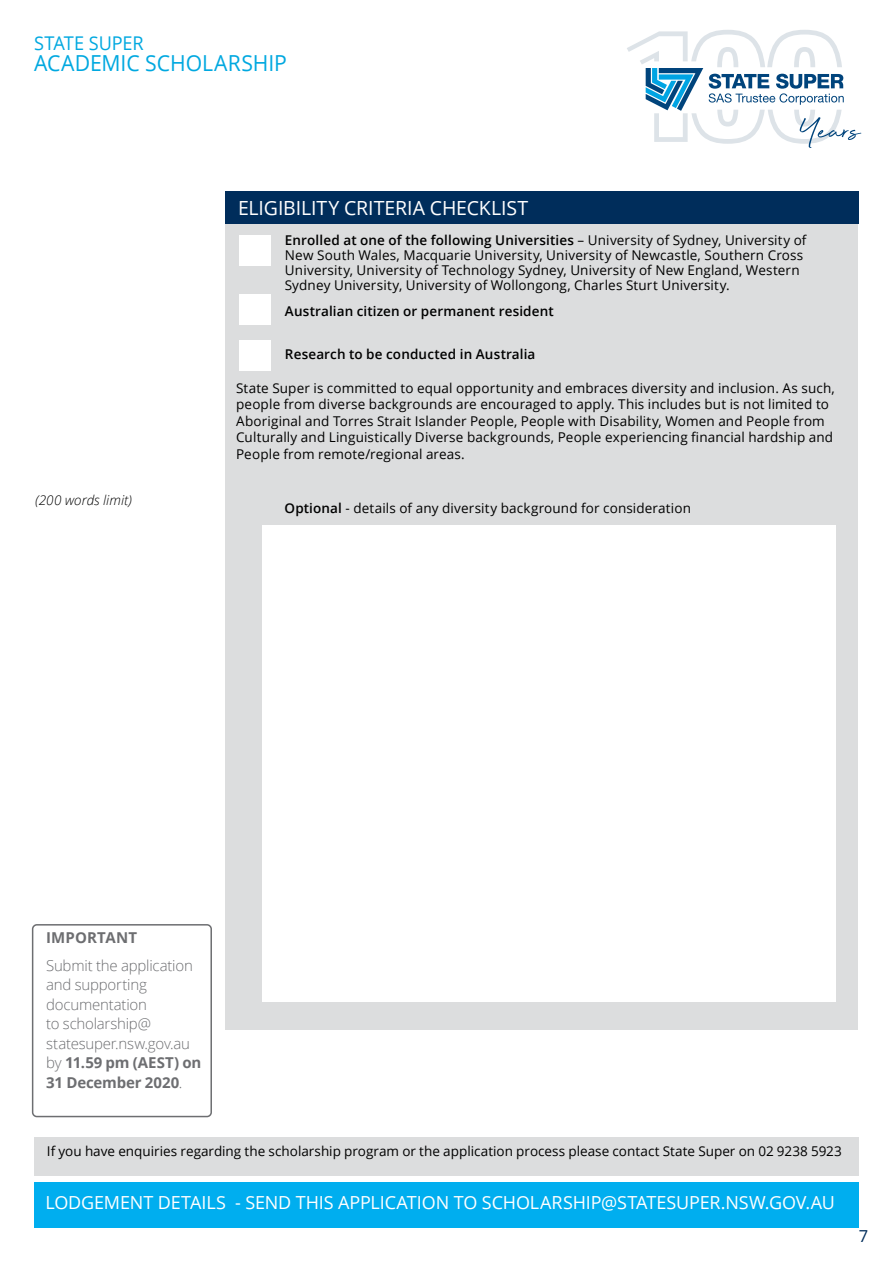
<style>
.page{position:relative;width:893px;height:1263px;background:#fff}
.page>*{position:absolute;margin:0;border:0;box-sizing:border-box;transform-origin:0 0}
.t1{font:22.05px "Open Sans";letter-spacing:-.005em;color:#00a8e0;scale:.96 1}
.t2{font:19.5px "Open Sans";letter-spacing:-.005em;color:#fff}
.t3{font:18.9px "Open Sans";letter-spacing:-.01em;color:#00a8e0;scale:.96 1}
.t4{font:18px "Open Sans";letter-spacing:-.01em;color:#fff}
.t5{font:16.5px "Open Sans";color:#002d5b}
.t6{font:300 15px/19.5px "Open Sans";letter-spacing:-.015em;color:#6d6e71}
.t7{font:700 15px "Open Sans";letter-spacing:.01em;color:#6d6e71}
.t8{font:13.5px/16.5px "Open Sans";letter-spacing:.01em;color:#000}
.t9{font:600 13.5px "Open Sans";letter-spacing:.01em;color:#000}
.t10{font:italic 300 13.5px "Open Sans";color:#000}
.s1{font-weight:600}
.s2{font-weight:700}
</style>
<div class="page">
<svg style="left:627px;top:30px;width:234px;height:118px"></svg>
<div style="left:34px;top:1137px;width:825px;height:38px;background:#dcddde"></div>
<div style="left:34px;top:1182px;width:825px;height:45px;background:#00aeef"></div>
<div style="left:225px;top:223px;width:633px;height:807px;background:#dcddde"></div>
<div style="left:225px;top:191px;width:634px;height:32px;background:#002d5b"></div>
<div style="left:239px;top:236px;width:31px;height:30px;background:#fff"></div>
<div style="left:239px;top:294px;width:31px;height:31px;background:#fff"></div>
<div style="left:239px;top:340px;width:31px;height:31px;background:#fff"></div>
<div style="left:263px;top:525px;width:573px;height:476px;background:#fff"></div>
<div style="left:32px;top:924px;width:180px;height:193px;border:2px solid #6d6e71;border-radius:4px"></div>
<h3 class="t3" style="left:34px;top:30px;width:116px">STATE SUPER</h3>
<h1 class="t1" style="left:34px;top:48px;width:265px">ACADEMIC SCHOLARSHIP</h1>
<p class="t10" style="left:35px;top:491px;width:99px">(200 words limit)</p>
<h2 class="t2" style="left:238px;top:194px;width:292px">ELIGIBILITY CRITERIA CHECKLIST</h2>
<p class="t8" style="left:285px;top:232px;width:523px;line-height:15px"><span class="s1">Enrolled at one of the following Universities</span> – University of Sydney, University of New South Wales, Macquarie University, University of Newcastle, Southern Cross University, University of Technology Sydney, University of New England, Western Sydney University, University of Wollongong, Charles Sturt University.</p>
<p class="t9" style="left:285px;top:302px;width:270px">Australian citizen or permanent resident</p>
<p class="t9" style="left:285px;top:345px;width:252px">Research to be conducted in Australia</p>
<p class="t8" style="left:236px;top:379px;width:600px">State Super is committed to equal opportunity and embraces diversity and inclusion. As such, people from diverse backgrounds are encouraged to apply. This includes but is not limited to Aboriginal and Torres Strait Islander People, People with Disability, Women and People from Culturally and Linguistically Diverse backgrounds, People experiencing financial hardship and People from remote/regional areas.</p>
<p class="t8" style="left:284px;top:500px;width:408px"><span class="s1">Optional</span> - details of any diversity background for consideration</p>
<p class="t7" style="left:46px;top:927px;width:93px">IMPORTANT</p>
<p class="t6" style="left:46px;top:955px;width:157px">Submit the application and supporting documentation<br>to scholarship@ statesuper.nsw.gov.au by <span class="s2">11.59 pm (AEST) on<br>31 December 2020</span>.</p>
<p class="t8" style="left:47px;top:1143px;width:797px">If you have enquiries regarding the scholarship program or the application process please contact State Super on 02 9238 5923</p>
<h3 class="t4" style="left:45px;top:1190px;width:791px">LODGEMENT DETAILS - SEND THIS APPLICATION TO SCHOLARSHIP@STATESUPER.NSW.GOV.AU</h3>
<p class="t5" style="left:859px;top:1224px;width:11px">7</p>
</div>
